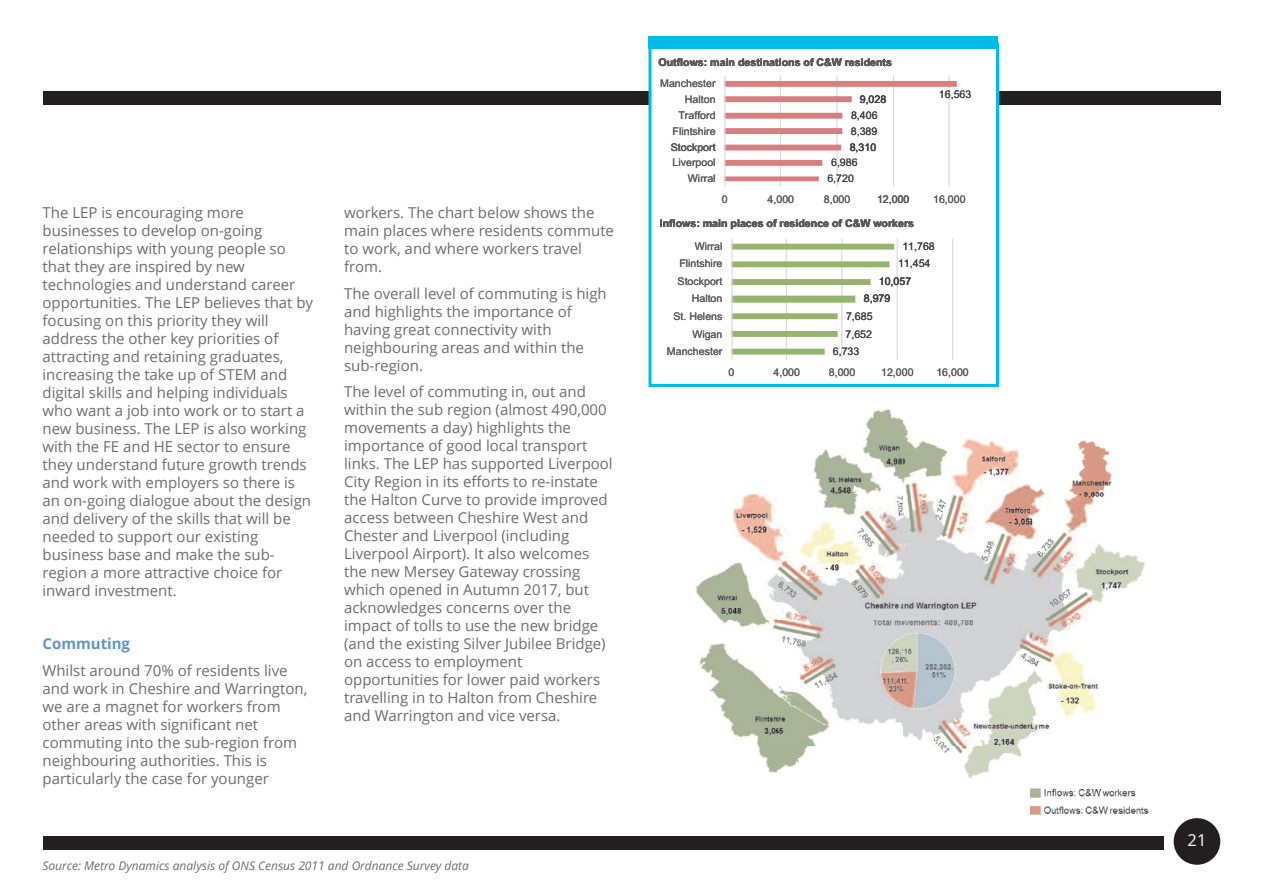
<style>
.page{position:relative;width:1263px;height:893px;background:#fff}
.page>*{position:absolute;margin:0;border:0;box-sizing:border-box;transform-origin:0 0}
.t1{font:32.85px "Arial";color:#5a6c79}
.t2{font:16.5px "Open Sans";color:#fff}
.t3{font:15px/18px "Open Sans";color:#6c6d70}
.t4{font:700 15px "Open Sans";color:#5f95bf}
.t5{font:italic 12px "Open Sans";color:#6c6d70}
.t6{font:10.65px "Arial";color:#595959}
.t7{font:700 10.65px "Arial";color:#595959}
.t8{font:10.65px "Arial";color:#404040}
</style>
<div class="page">
<img style="left:695px;top:408px;width:454px;height:407px">
<div style="left:1174px;top:818px;width:46px;height:47px;background:#231f20;border-radius:50%"></div>
<div style="left:43px;top:836px;width:1120px;height:14px;background:#231f20"></div>
<div style="left:43px;top:91px;width:1177px;height:13px;background:#231f20"></div>
<svg style="left:652px;top:48px;width:343px;height:312px"></svg>
<div style="left:648px;top:43px;width:351px;height:344px;border:3px solid #00bbe8"></div>
<div style="left:648px;top:36px;width:350px;height:12px;background:#00bbe8"></div>
<p class="t3" style="left:43px;top:203px;width:272px">The LEP is encouraging more businesses to develop on-going relationships with young people so that they are inspired by new technologies and understand career opportunities. The LEP believes that by focusing on this priority they will address the other key priorities of attracting and retaining graduates, increasing the take up of STEM and digital skills and helping individuals who want a job into work or to start a new business. The LEP is also working with the FE and HE sector to ensure they understand future growth trends and work with employers so there is an on-going dialogue about the design and delivery of the skills that will be needed to support our existing business base and make the sub&shy;region a more attractive choice for inward investment.</p>
<p class="t4" style="left:43px;top:633px;width:89px">Commuting</p>
<p class="t3" style="left:43px;top:661px;width:266px">Whilst around 70% of residents live and work in Cheshire and Warrington, we are a magnet for workers from other areas with significant net commuting into the sub-region from neighbouring authorities. This is particularly the case for younger</p>
<p class="t3" style="left:344px;top:203px;width:271px">workers. The chart below shows the main places where residents commute to work, and where workers travel from.</p>
<p class="t3" style="left:344px;top:284px;width:264px">The overall level of commuting is high and highlights the importance of having great connectivity with neighbouring areas and within the sub-region.</p>
<p class="t3" style="left:344px;top:382px;width:270px">The level of commuting in, out and within the sub region (almost 490,000 movements a day) highlights the importance of good local transport links. The LEP has supported Liverpool City Region in its efforts to re-instate the Halton Curve to provide improved access between Cheshire West and Chester and Liverpool (including Liverpool Airport). It also welcomes the new Mersey Gateway crossing which opened in Autumn 2017, but acknowledges concerns over the impact of tolls to use the new bridge (and the existing Silver Jubilee Bridge) on access to employment opportunities for lower paid workers travelling in to Halton from Cheshire and Warrington and vice versa.</p>
<p class="t5" style="left:43px;top:857px;width:428px">Source: Metro Dynamics analysis of ONS Census 2011 and Ordnance Survey data</p>
<p class="t7" style="left:658px;top:56px;width:235px">N$'%0/O2P+?")#+412')#"')/#2+/%+5,-+(12)41#'2</p>
<p class="t6" style="left:660px;top:77px;width:57px">*/.&amp;I'2+'%</p>
<p class="t6" style="left:685px;top:93px;width:32px">&lt;/3+#.</p>
<p class="t8" style="left:860px;top:93px;width:28px">_AB@E</p>
<p class="t8" style="left:939px;top:88px;width:34px">!DANDM</p>
<p class="t6" style="left:678px;top:109px;width:39px">=%/44#%:</p>
<p class="t8" style="left:851px;top:109px;width:28px">EACBD</p>
<p class="t6" style="left:673px;top:125px;width:45px">A31.+2I1%'</p>
<p class="t8" style="left:851px;top:125px;width:28px">EAME_</p>
<p class="t6" style="left:671px;top:141px;width:46px">"+#&amp;YJ#%+</p>
<p class="t8" style="left:850px;top:141px;width:28px">EAM!B</p>
<p class="t6" style="left:672px;top:157px;width:45px">`1K'%J##3</p>
<p class="t8" style="left:831px;top:157px;width:28px">DA_ED</p>
<p class="t6" style="left:688px;top:173px;width:29px">G1%%/3</p>
<p class="t8" style="left:827px;top:173px;width:28px">DAO@B</p>
<p class="t6" style="left:722px;top:193px;width:7px">B</p>
<p class="t6" style="left:768px;top:193px;width:28px">CABBB</p>
<p class="t6" style="left:824px;top:193px;width:28px">EABBB</p>
<p class="t6" style="left:877px;top:193px;width:34px">!@ABBB</p>
<p class="t6" style="left:933px;top:193px;width:34px">!DABBB</p>
<p class="t7" style="left:660px;top:218px;width:259px">&gt;#%0/O2P+?")#+Q0"&amp;12+/%+(12)41#&amp;1+/%+5,-+O/(R1(2+</p>
<p class="t6" style="left:695px;top:240px;width:29px">G1%%/3</p>
<p class="t8" style="left:902px;top:240px;width:34px">!!AODE</p>
<p class="t6" style="left:679px;top:258px;width:45px">A31.+2I1%'</p>
<p class="t8" style="left:898px;top:258px;width:34px">!!ACNC</p>
<p class="t6" style="left:678px;top:275px;width:46px">"+#&amp;YJ#%+</p>
<p class="t8" style="left:879px;top:275px;width:34px">!BABNO</p>
<p class="t6" style="left:692px;top:293px;width:32px">&lt;/3+#.</p>
<p class="t8" style="left:864px;top:293px;width:28px">EA_O_</p>
<p class="t6" style="left:673px;top:310px;width:50px">"+P)&lt;'3'.2</p>
<p class="t8" style="left:846px;top:310px;width:28px">OADEN</p>
<p class="t6" style="left:692px;top:328px;width:32px">G1;/.</p>
<p class="t8" style="left:845px;top:328px;width:28px">OADN@</p>
<p class="t6" style="left:667px;top:345px;width:57px">*/.&amp;I'2+'%</p>
<p class="t8" style="left:833px;top:345px;width:28px">DAOMM</p>
<p class="t6" style="left:729px;top:367px;width:7px">B</p>
<h1 class="t1" style="left:775px;top:347px;width:74px">' 2)</h1>
<p class="t6" style="left:773px;top:367px;width:28px">CABBB</p>
<p class="t6" style="left:829px;top:367px;width:28px">EABBB</p>
<p class="t6" style="left:881px;top:367px;width:34px">!@ABBB</p>
<p class="t6" style="left:936px;top:367px;width:34px">!DABBB</p>
<p class="t2" style="left:1187px;top:829px;width:20px">21</p>
</div>
